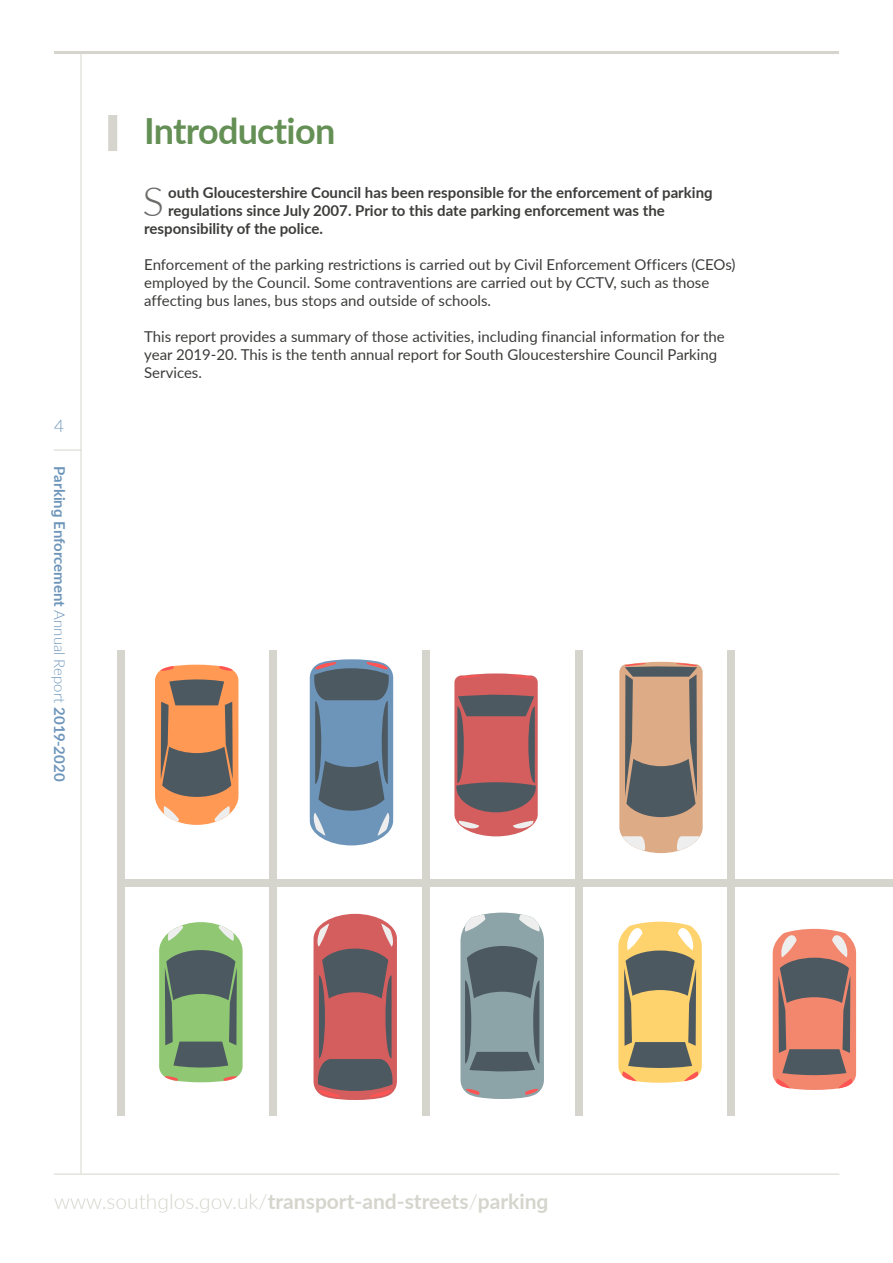
<style>
.page{position:relative;width:893px;height:1263px;background:#fff}
.page>*{position:absolute;margin:0;border:0;box-sizing:border-box;transform-origin:0 0}
.t1{font:300 40.5px "Lato";color:#6b6b6a}
.t2{font:700 36px "Lato";letter-spacing:-.02em;color:#649055}
.t3{font:700 21px "Lato";color:#d5d5cd}
.t4{font:300 17.25px "Lato";color:#6d95ba}
.t5{font:15px/18px "Lato";color:#3c3c3b}
.t6{font:700 15px "Lato";color:#3c3c3b}
.t7{font:700 15px "Lato";color:#6d95ba}
.s1{font-weight:300}
</style>
<div class="page">
<hr style="left:54px;top:1174px;width:785px;height:1px;background:#d5d5cd">
<hr style="left:54px;top:51px;width:785px;height:3px;background:#d5d5cd">
<hr style="left:81px;top:54px;width:1px;height:1120px;background:#d5d5cd">
<svg style="left:54px;top:450px;width:27px;height:1px"></svg>
<div style="left:108px;top:115px;width:9px;height:36px;background:#d5d5cd"></div>
<div style="left:117px;top:879px;width:776px;height:8px;background:#d5d5cd"></div>
<div style="left:117px;top:650px;width:7px;height:466px;background:#d5d5cd"></div>
<div style="left:270px;top:650px;width:7px;height:466px;background:#d5d5cd"></div>
<div style="left:422px;top:650px;width:8px;height:466px;background:#d5d5cd"></div>
<div style="left:575px;top:650px;width:7px;height:466px;background:#d5d5cd"></div>
<div style="left:728px;top:650px;width:7px;height:466px;background:#d5d5cd"></div>
<svg style="left:460px;top:912px;width:84px;height:187px;background:#819298"></svg>
<svg style="left:773px;top:929px;width:83px;height:161px;background:#b87d72"></svg>
<svg style="left:159px;top:922px;width:84px;height:160px;background:#7fa276"></svg>
<svg style="left:313px;top:914px;width:84px;height:186px;background:#a7676a"></svg>
<svg style="left:618px;top:922px;width:84px;height:161px;background:#c0aa74"></svg>
<svg style="left:155px;top:665px;width:83px;height:160px;background:#be8763"></svg>
<svg style="left:454px;top:673px;width:84px;height:163px;background:#ae6669"></svg>
<svg style="left:310px;top:659px;width:83px;height:186px;background:#6a849d"></svg>
<svg style="left:619px;top:662px;width:84px;height:191px;background:#b19683"></svg>
<h2 class="t2" style="left:144px;top:104px;width:193px">Introduction</h2>
<p class="t4" style="left:54px;top:414px;width:12px">4</p>
<p class="t7" style="left:70px;top:466px;width:316px;rotate:90deg">Parking Enforcement <span class="s1">Annual Report</span> 2019-2020</p>
<h1 class="t1" style="left:142px;top:173px;width:23px">S</h1>
<p class="t6" style="left:168px;top:182px;width:546px">outh Gloucestershire Council has been responsible for the enforcement of parking</p>
<p class="t6" style="left:168px;top:200px;width:498px">regulations since July 2007. Prior to this date parking enforcement was the</p>
<p class="t6" style="left:144px;top:218px;width:180px">responsibility of the police.</p>
<p class="t5" style="left:144px;top:255px;width:593px">Enforcement of the parking restrictions is carried out by Civil Enforcement Officers (CEOs) employed by the Council. Some contraventions are carried out by CCTV, such as those affecting bus lanes, bus stops and outside of schools.</p>
<p class="t5" style="left:144px;top:327px;width:582px">This report provides a summary of those activities, including financial information for the year 2019-20. This is the tenth annual report for South Gloucestershire Council Parking<br>Services.</p>
<h3 class="t3" style="left:54px;top:1186px;width:496px"><span class="s1">www.southglos.gov.uk/</span>transport-and-streets<span class="s1">/</span>parking</h3>
</div>
